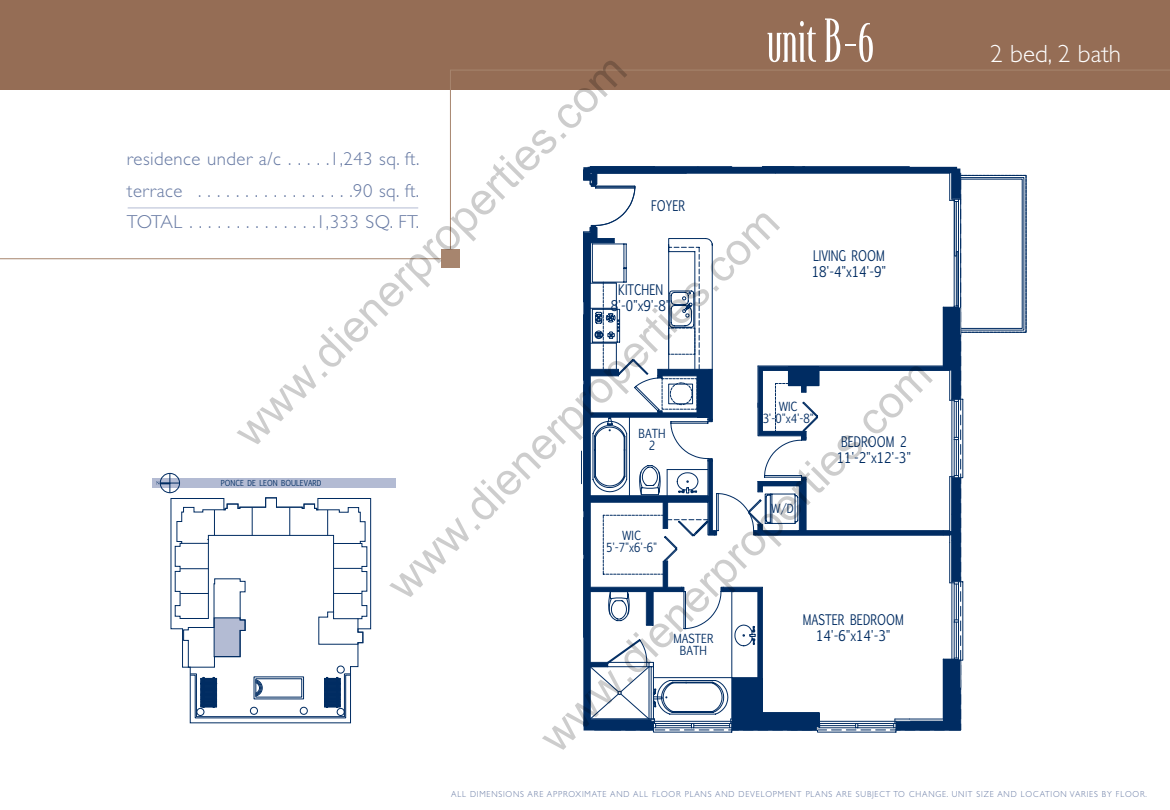
<style>
.page{position:relative;width:1170px;height:810px;background:#fff}
.page>*{position:absolute;margin:0;border:0;box-sizing:border-box;transform-origin:0 0}
.t1{font:56.25px "Bodega Serif Light Oldstyle";color:#fff}
.t2{font:45px "Arial";color:rgb(0 0 0/.2)}
.t3{font:300 25px "Gill Sans";color:#fff}
.t4{font:300 18.75px/31.2px "Gill Sans";letter-spacing:.025em;color:#6578a2;text-align:justify}
.t5{font:14px/16px "Euphemia UCAS";color:#002c62;text-align:center;scale:.8 1}
.t6{font:12px/12px "Euphemia UCAS";color:#002c62;text-align:center;scale:.9 1}
.t7{font:300 8.75px "Gill Sans";letter-spacing:.1em;color:#6578a2;scale:.93 1}
.t8{font:7.88px "Euphemia UCAS";color:#002c62;scale:.9 1}
</style>
<div class="page">
<div style="left:0;top:0;width:1170px;height:90px;background:#956d55"></div>
<svg style="left:581px;top:166px;width:445px;height:567px"></svg>
<div style="left:951px;top:169px;width:9px;height:30px;background:#002c62"></div>
<div style="left:152px;top:479px;width:243px;height:9px;background:#b3bbd3"></div>
<svg style="left:189px;top:498px;width:182px;height:225px"></svg>
<svg style="left:156px;top:473px;width:212px;height:195px"></svg>
<div style="left:337px;top:666px;width:7px;height:7px;border:1px solid #002c62;border-radius:50%"></div>
<svg style="left:190px;top:674px;width:161px;height:44px"></svg>
<hr style="left:128px;top:208px;width:290px;height:1px;background:#b3bbd3">
<hr style="left:450px;top:70px;width:720px;height:1px;background:#a7856e">
<hr style="left:450px;top:70px;width:1px;height:189px;background:#a7856e">
<hr style="left:0;top:258px;width:450px;height:1px;background:#a7856e">
<div style="left:441px;top:250px;width:18px;height:18px;background:#a7856e"></div>
<h1 class="t1" style="left:767px;top:10px;width:109px">unit B-6</h1>
<h2 class="t2" style="left:221px;top:417px;width:534px;rotate:-45deg">www.dienerproperties.com</h2>
<h3 class="t4" style="left:127px;top:143px;width:294px">residence under a/c . . . . .1,243 sq. ft. terrace . . . . . . . . . . . . . . . . .90 sq. ft.<br>TOTAL . . . . . . . . . . . . . .1,333 SQ. FT.</h3>
<h3 class="t5" style="left:651px;top:197px;width:44px">FOYER</h3>
<h2 class="t2" style="left:374px;top:570px;width:534px;rotate:-45deg">www.dienerproperties.com</h2>
<h3 class="t5" style="left:812px;top:247px;width:94px;text-align:left">LIVING ROOM<br>18'-4"x14'-9"</h3>
<h3 class="t5" style="left:611px;top:282px;width:76px">KITCHEN<br>8'-0"x9'-8"</h3>
<h2 class="t2" style="left:526px;top:723px;width:534px;rotate:-45deg">www.dienerproperties.com</h2>
<h3 class="t6" style="left:763px;top:401px;width:58px">WIC<br>3'-0"x4'-8"</h3>
<h3 class="t6" style="left:639px;top:427px;width:32px">BATH<br>2</h3>
<h3 class="t5" style="left:837px;top:434px;width:94px">BEDROOM 2<br>11'-2"x12'-3"</h3>
<p class="t8" style="left:221px;top:478px;width:113px">PONCE DE LEON BOULEVARD</p>
<h3 class="t6" style="left:771px;top:503px;width:27px">W/D</h3>
<h3 class="t6" style="left:606px;top:530px;width:58px">WIC<br>5'-7"x6'-6"</h3>
<h3 class="t5" style="left:803px;top:612px;width:127px">MASTER BEDROOM<br>14'-6"x14'-3"</h3>
<h3 class="t6" style="left:673px;top:633px;width:46px">MASTER<br>BATH</h3>
<h3 class="t3" style="left:990px;top:39px;width:133px">2 bed, 2 bath</h3>
<p class="t7" style="left:451px;top:789px;width:750px">ALL DIMENSIONS ARE APPROXIMATE AND ALL FLOOR PLANS AND DEVELOPMENT PLANS ARE SUBJECT TO CHANGE. UNIT SIZE AND LOCATION VARIES BY FLOOR.</p>
</div>
